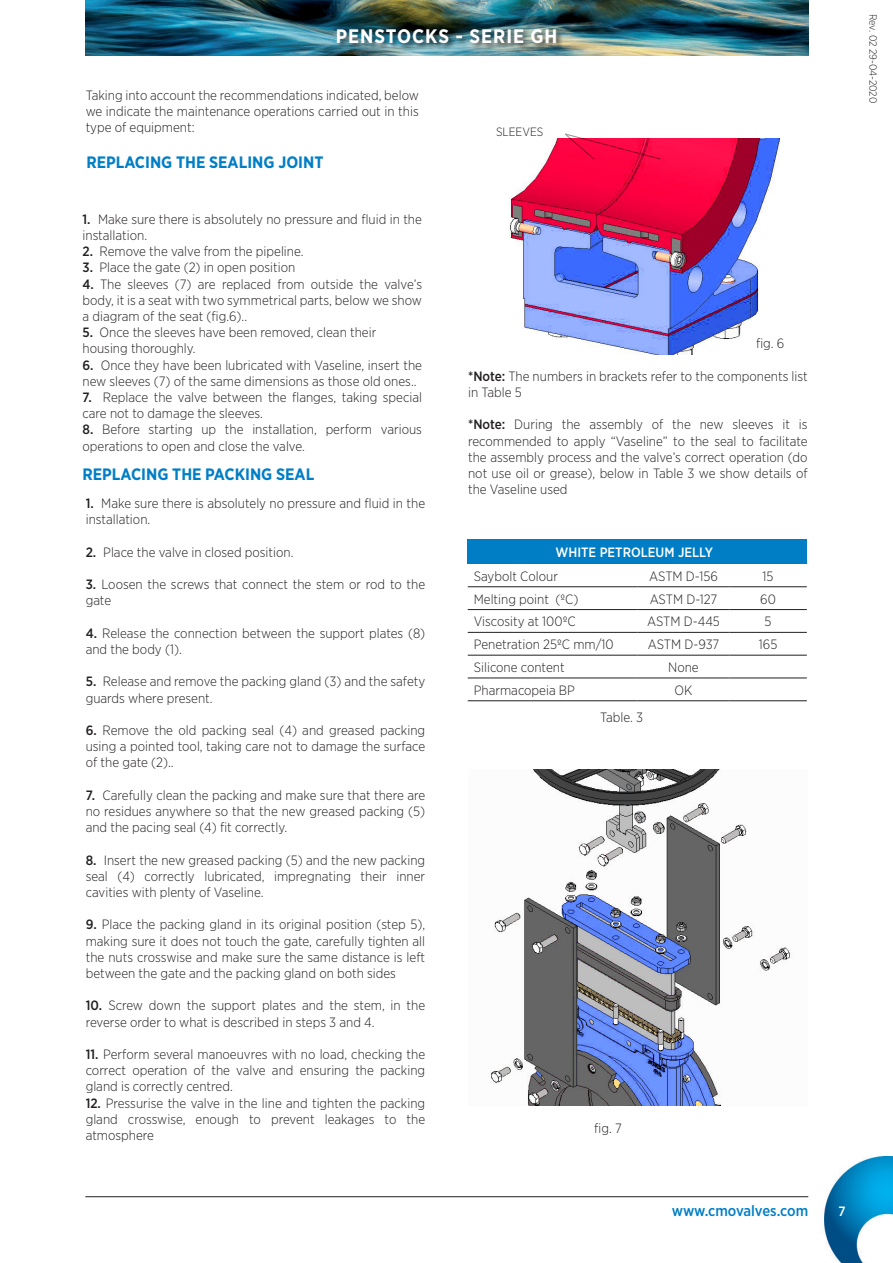
<style>
.page{position:relative;width:893px;height:1263px;background:#fff}
.page>*{position:absolute;margin:0;border:0;box-sizing:border-box;transform-origin:0 0}
.t1{font:700 19.5px "Gotham Narrow";letter-spacing:.05em;color:#fff}
.t2{font:700 16.5px "Gotham Narrow";color:#007ec5}
.t3{font:500 15px "Gotham Narrow";letter-spacing:-.005em;color:#007ec5}
.t4{font:300 13.5px/16.2px "Gotham Narrow";color:#231f20}
.t5{font:500 13.5px "Gotham Narrow";color:#fff}
.t6{font:300 12px "Gotham Narrow";color:#231f20}
.t7{font:300 10.5px "Gotham Narrow";letter-spacing:-.005em;color:#231f20}
.s1{font-weight:500}
</style>
<div class="page">
<img style="left:85px;top:0;width:723px;height:56px">
<img style="left:824px;top:1156px;width:69px;height:107px">
<hr style="left:85px;top:1196px;width:723px;height:1px;background:#231f20">
<div style="left:335px;top:28px;width:229px;height:22px;background:#231f20;opacity:.75"></div>
<img style="left:508px;top:139px;width:271px;height:215px">
<img style="left:491px;top:770px;width:299px;height:336px">
<div style="left:468px;top:540px;width:339px;height:24px;background:#007ec5"></div>
<hr style="left:468px;top:586px;width:170px;height:1px;background:#231f20">
<hr style="left:638px;top:586px;width:91px;height:1px;background:#231f20">
<hr style="left:729px;top:586px;width:78px;height:1px;background:#231f20">
<hr style="left:468px;top:609px;width:170px;height:1px;background:#231f20">
<hr style="left:638px;top:609px;width:91px;height:1px;background:#231f20">
<hr style="left:729px;top:609px;width:78px;height:1px;background:#231f20">
<hr style="left:468px;top:632px;width:170px;height:1px;background:#231f20">
<hr style="left:638px;top:632px;width:91px;height:1px;background:#231f20">
<hr style="left:729px;top:632px;width:78px;height:1px;background:#231f20">
<hr style="left:468px;top:655px;width:170px;height:1px;background:#231f20">
<hr style="left:638px;top:655px;width:91px;height:1px;background:#231f20">
<hr style="left:729px;top:655px;width:78px;height:1px;background:#231f20">
<hr style="left:468px;top:678px;width:170px;height:1px;background:#231f20">
<hr style="left:638px;top:678px;width:91px;height:1px;background:#231f20">
<hr style="left:729px;top:678px;width:78px;height:1px;background:#231f20">
<hr style="left:468px;top:700px;width:170px;height:1px;background:#231f20">
<hr style="left:638px;top:700px;width:91px;height:1px;background:#231f20">
<hr style="left:729px;top:700px;width:78px;height:1px;background:#231f20">
<svg style="left:564px;top:133px;width:98px;height:28px"></svg>
<h1 class="t1" style="left:336px;top:23px;width:223px">PENSTOCKS - SERIE GH</h1>
<p class="t4" style="left:86px;top:86px;width:335px;text-align:justify">Taking into account the recommendations indicated, below we indicate the maintenance operations carried out in this type of equipment:</p>
<p class="t2" style="left:86px;top:152px;width:239px">REPLACING THE SEALING JOINT</p>
<p class="t4" style="left:83px;top:211px;width:341px"><span class="s1">1.</span> Make sure there is absolutely no pressure and fluid in the installation.</p>
<p class="t4" style="left:83px;top:243px;width:223px"><span class="s1">2.</span> Remove the valve from the pipeline.</p>
<p class="t4" style="left:83px;top:259px;width:214px"><span class="s1">3.</span> Place the gate (2) in open position</p>
<p class="t4" style="left:83px;top:275px;width:341px;text-align:justify"><span class="s1">4.</span> The sleeves (7) are replaced from outside the valve’s body, it is a seat with two symmetrical parts, below we show a diagram of the seat (fig.6)..</p>
<p class="t4" style="left:83px;top:324px;width:295px"><span class="s1">5.</span> Once the sleeves have been removed, clean their housing thoroughly.</p>
<p class="t4" style="left:83px;top:356px;width:341px"><span class="s1">6.</span> Once they have been lubricated with Vaseline, insert the new sleeves (7) of the same dimensions as those old ones..</p>
<p class="t4" style="left:83px;top:389px;width:341px"><span class="s1">7.</span> Replace the valve between the flanges, taking special care not to damage the sleeves.</p>
<p class="t4" style="left:83px;top:421px;width:341px"><span class="s1">8.</span> Before starting up the installation, perform various operations to open and close the valve.</p>
<p class="t2" style="left:83px;top:464px;width:233px">REPLACING THE PACKING SEAL</p>
<p class="t4" style="left:86px;top:495px;width:341px"><span class="s1">1.</span> Make sure there is absolutely no pressure and fluid in the installation.</p>
<p class="t4" style="left:86px;top:544px;width:209px"><span class="s1">2.</span> Place the valve in closed position.</p>
<p class="t4" style="left:86px;top:576px;width:341px"><span class="s1">3.</span> Loosen the screws that connect the stem or rod to the gate</p>
<p class="t4" style="left:86px;top:625px;width:341px"><span class="s1">4.</span> Release the connection between the support plates (8) and the body (1).</p>
<p class="t4" style="left:86px;top:673px;width:341px"><span class="s1">5.</span> Release and remove the packing gland (3) and the safety guards where present.</p>
<p class="t4" style="left:86px;top:722px;width:341px;text-align:justify"><span class="s1">6.</span> Remove the old packing seal (4) and greased packing using a pointed tool, taking care not to damage the surface of the gate (2)..</p>
<p class="t4" style="left:86px;top:787px;width:341px;text-align:justify"><span class="s1">7.</span> Carefully clean the packing and make sure that there are no residues anywhere so that the new greased packing (5) and the pacing seal (4) fit correctly.</p>
<p class="t4" style="left:86px;top:851px;width:341px;text-align:justify"><span class="s1">8.</span> Insert the new greased packing (5) and the new packing seal (4) correctly lubricated, impregnating their inner cavities with plenty of Vaseline.</p>
<p class="t4" style="left:86px;top:916px;width:341px;text-align:justify"><span class="s1">9.</span> Place the packing gland in its original position (step 5), making sure it does not touch the gate, carefully tighten all the nuts crosswise and make sure the same distance is left between the gate and the packing gland on both sides</p>
<p class="t4" style="left:86px;top:997px;width:341px"><span class="s1">10.</span> Screw down the support plates and the stem, in the reverse order to what is described in steps 3 and 4.</p>
<p class="t4" style="left:86px;top:1046px;width:341px;text-align:justify"><span class="s1">11.</span> Perform several manoeuvres with no load, checking the correct operation of the valve and ensuring the packing gland is correctly centred.</p>
<p class="t4" style="left:86px;top:1094px;width:341px;text-align:justify"><span class="s1">12.</span> Pressurise the valve in the line and tighten the packing gland crosswise, enough to prevent leakages to the atmosphere</p>
<p class="t6" style="left:496px;top:124px;width:49px">SLEEVES</p>
<p class="t4" style="left:756px;top:335px;width:30px">fig. 6</p>
<p class="t4" style="left:468px;top:368px;width:341px"><span class="s1">*Note:</span> The numbers in brackets refer to the components list in Table 5</p>
<p class="t4" style="left:468px;top:416px;width:341px;text-align:justify"><span class="s1">*Note:</span> During the assembly of the new sleeves it is recommended to apply “Vaseline” to the seal to facilitate the assembly process and the valve’s correct operation (do not use oil or grease), below in Table 3 we show details of the Vaseline used</p>
<p class="t5" style="left:555px;top:543px;width:159px">WHITE PETROLEUM JELLY</p>
<p class="t4" style="left:474px;top:568px;width:86px">Saybolt Colour</p>
<p class="t4" style="left:649px;top:568px;width:70px">ASTM D-156</p>
<p class="t4" style="left:763px;top:568px;width:13px">15</p>
<p class="t4" style="left:474px;top:590px;width:106px">Melting point (ºC)</p>
<p class="t4" style="left:650px;top:590px;width:69px">ASTM D-127</p>
<p class="t4" style="left:760px;top:590px;width:17px">60</p>
<p class="t4" style="left:474px;top:613px;width:103px">Viscosity at 100ºC</p>
<p class="t4" style="left:647px;top:613px;width:74px">ASTM D-445</p>
<p class="t4" style="left:765px;top:613px;width:9px">5</p>
<p class="t4" style="left:474px;top:636px;width:142px">Penetration 25ºC mm/10</p>
<p class="t4" style="left:648px;top:636px;width:73px">ASTM D-937</p>
<p class="t4" style="left:759px;top:636px;width:20px">165</p>
<p class="t4" style="left:474px;top:659px;width:92px">Silicone content</p>
<p class="t4" style="left:668px;top:659px;width:32px">None</p>
<p class="t4" style="left:474px;top:682px;width:103px">Pharmacopeia BP</p>
<p class="t4" style="left:675px;top:682px;width:19px">OK</p>
<p class="t4" style="left:600px;top:709px;width:44px">Table. 3</p>
<p class="t4" style="left:594px;top:1120px;width:29px">fig. 7</p>
<p class="t7" style="left:880px;top:14px;width:91px;rotate:90deg">Rev. 02 29-04-2020</p>
<p class="t3" style="left:672px;top:1201px;width:138px">www.cmovalves.com</p>
<p class="t5" style="left:838px;top:1202px;width:9px">7</p>
</div>
